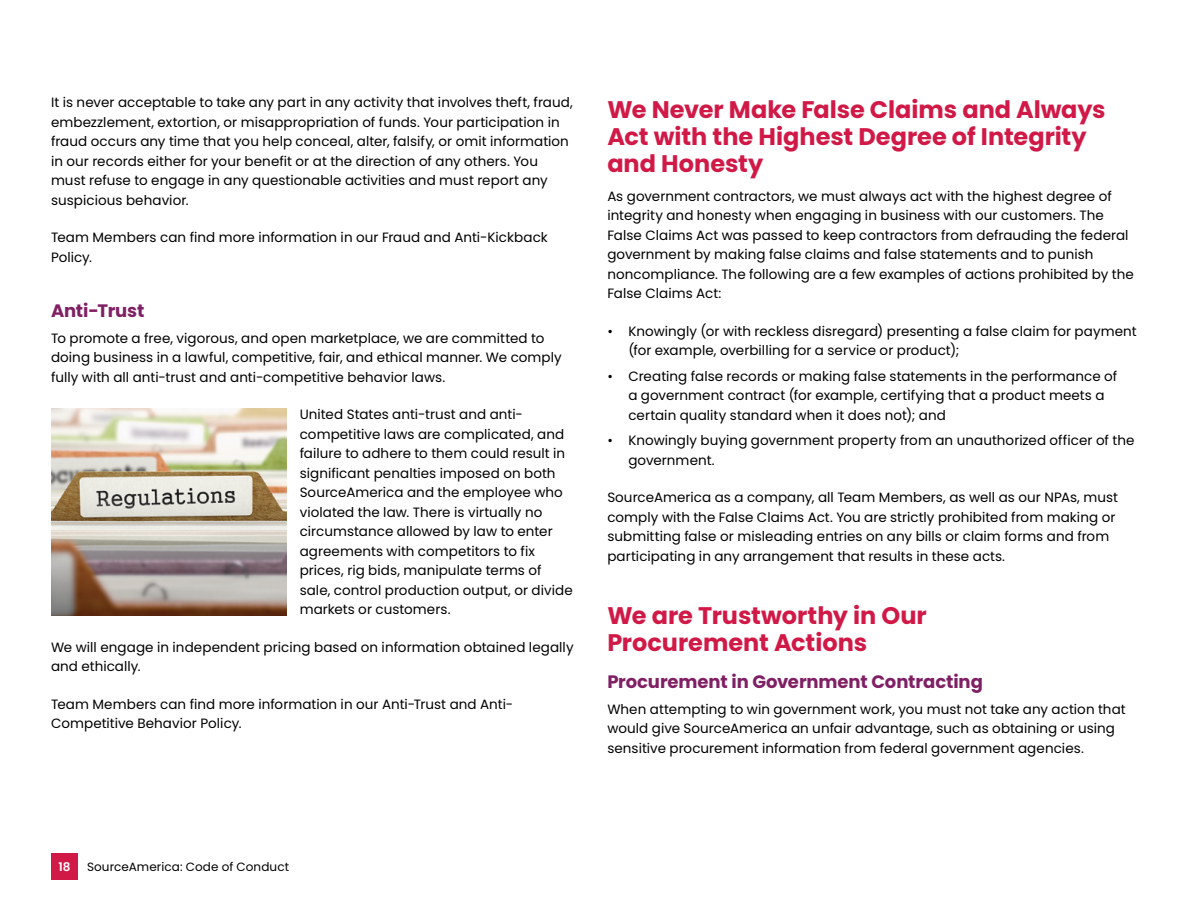
<style>
.page{position:relative;width:1188px;height:918px;background:#fff}
.page>*{position:absolute;margin:0;border:0;box-sizing:border-box;transform-origin:0 0}
.header_2{font:700 24px/27px "Poppins";color:#d11947}
.subhead_1{font:700 18px "Poppins";letter-spacing:-.005em;color:#802064}
.t1{font:13.5px/19.5px "Poppins";letter-spacing:.005em;color:#000}
.t2{font:12px "Poppins";letter-spacing:.01em;color:#000}
.t3{font:600 12px "Poppins";color:#fff}
</style>
<div class="page">
<div style="left:51px;top:854px;width:27px;height:26px;background:#d11947"></div>
<img style="left:51px;top:408px;width:235px;height:208px">
<p class="t1" style="left:51px;top:93px;width:523px">It is never acceptable to take any part in any activity that involves theft, fraud, embezzlement, extortion, or misappropriation of funds. Your participation in fraud occurs any time that you help conceal, alter, falsify, or omit information in our records either for your benefit or at the direction of any others. You must refuse to engage in any questionable activities and must report any suspicious behavior.</p>
<p class="t1" style="left:51px;top:228px;width:498px">Team Members can find more information in our Fraud and Anti-Kickback<br>Policy.</p>
<h3 class="subhead_1" style="left:51px;top:300px;width:95px">Anti-Trust</h3>
<p class="t1" style="left:51px;top:328px;width:512px">To promote a free, vigorous, and open marketplace, we are committed to doing business in a lawful, competitive, fair, and ethical manner. We comply fully with all anti-trust and anti-competitive behavior laws.</p>
<p class="t1" style="left:300px;top:405px;width:275px">United States anti-trust and anti&shy;competitive laws are complicated, and failure to adhere to them could result in significant penalties imposed on both SourceAmerica and the employee who violated the law. There is virtually no circumstance allowed by law to enter agreements with competitors to fix prices, rig bids, manipulate terms of sale, control production output, or divide markets or customers.</p>
<p class="t1" style="left:51px;top:637px;width:524px">We will engage in independent pricing based on information obtained legally and ethically.</p>
<p class="t1" style="left:51px;top:694px;width:464px">Team Members can find more information in our Anti-Trust and Anti-<br>Competitive Behavior Policy.</p>
<h2 class="header_2" style="left:607px;top:96px;width:500px">We Never Make False Claims and Always<br>Act with the Highest Degree of Integrity and Honesty</h2>
<p class="t1" style="left:607px;top:186px;width:528px">As government contractors, we must always act with the highest degree of integrity and honesty when engaging in business with our customers. The False Claims Act was passed to keep contractors from defrauding the federal government by making false claims and false statements and to punish noncompliance. The following are a few examples of actions prohibited by the False Claims Act:</p>
<p class="t1" style="left:628px;top:321px;width:510px;text-indent:-21px">• Knowingly (or with reckless disregard) presenting a false claim for payment (for example, overbilling for a service or product);</p>
<p class="t1" style="left:628px;top:366px;width:491px;text-indent:-21px">• Creating false records or making false statements in the performance of a government contract (for example, certifying that a product meets a certain quality standard when it does not); and</p>
<p class="t1" style="left:628px;top:431px;width:508px;text-indent:-21px">• Knowingly buying government property from an unauthorized officer of the government.</p>
<p class="t1" style="left:607px;top:488px;width:512px">SourceAmerica as a company, all Team Members, as well as our NPAs, must comply with the False Claims Act. You are strictly prohibited from making or submitting false or misleading entries on any bills or claim forms and from participating in any arrangement that results in these acts.</p>
<h2 class="header_2" style="left:607px;top:602px;width:321px">We are Trustworthy in Our<br>Procurement Actions</h2>
<h3 class="subhead_1" style="left:607px;top:671px;width:377px">Procurement in Government Contracting</h3>
<p class="t1" style="left:607px;top:699px;width:520px">When attempting to win government work, you must not take any action that would give SourceAmerica an unfair advantage, such as obtaining or using sensitive procurement information from federal government agencies.</p>
<p class="t3" style="left:58px;top:860px;width:14px">18</p>
<p class="t2" style="left:87px;top:860px;width:204px">SourceAmerica: Code of Conduct</p>
</div>
